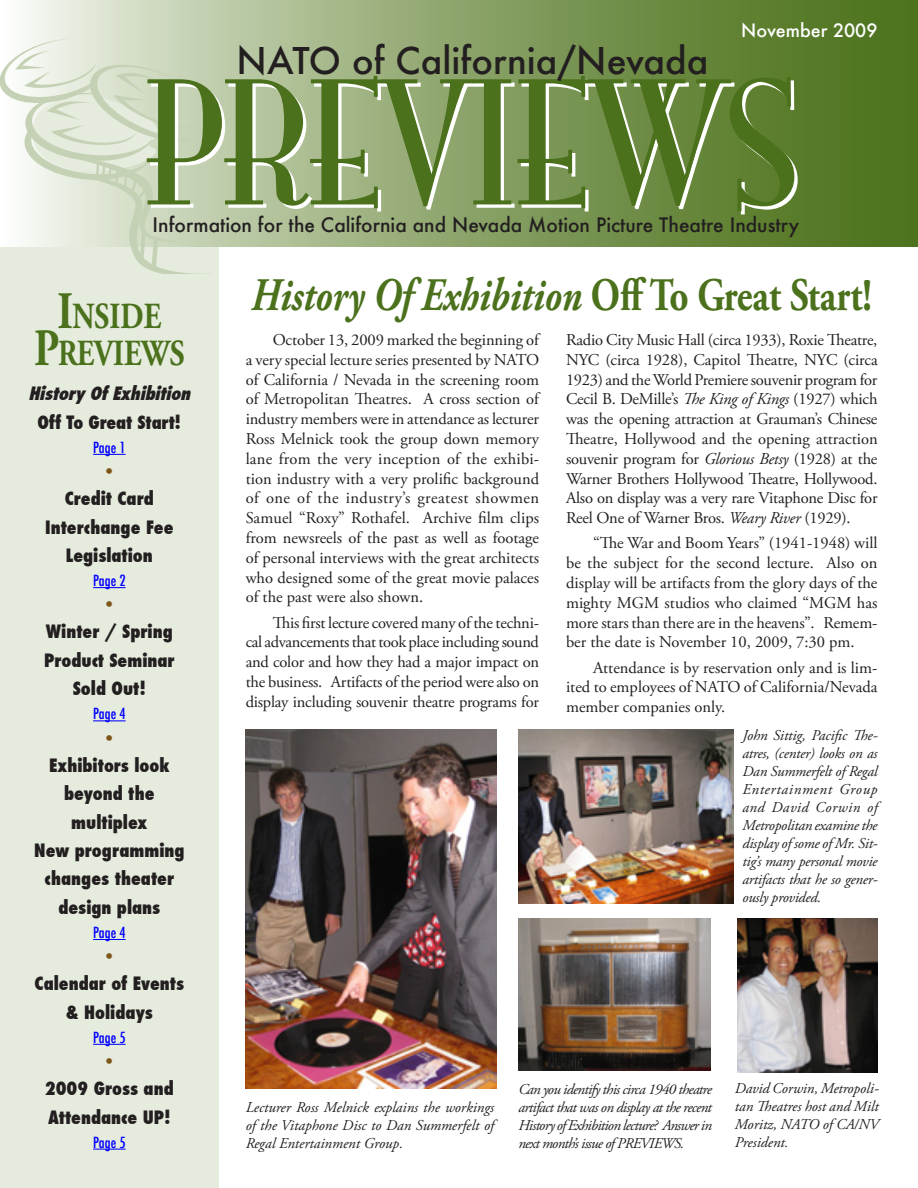
<style>
.page{position:relative;width:918px;height:1188px;background:#fff}
.page>*{position:absolute;margin:0;border:0;box-sizing:border-box;transform-origin:0 0}
.Headline{font:italic 700 46.5px "Adobe Garamond Pro";color:#4b711c;scale:.8 1}
.Subhead_1{font:700 36.75px/37.5px "Adobe Garamond Pro";color:#4b711c;text-align:center;scale:.8 1}
.t1{font:500 36px "Futura";color:#231f20}
.t2{font:500 19.5px "Futura";color:#231f20}
.List_2{font:800 condensed 18px/28.5px "Futura";color:#231f20;text-align:center}
.List_2-2{font:italic 800 condensed 18px/28.5px "Futura";color:#231f20;text-align:center}
.List_1{font:500 18px "Futura";color:#fff}
.List_2-3{font:800 condensed 18px "Futura";color:#7f5619}
.Body_text{font:16.5px/19.8px "Adobe Garamond Pro";letter-spacing:-.01em;color:#231f20;text-align:justify}
.Body_text-2{font:italic 15px/18px "Adobe Garamond Pro";letter-spacing:-.015em;color:#231f20;text-align:justify}
.List_2-4{font:500 condensed 15px "Futura";letter-spacing:-.005em;color:#00f}
.s1{font-size:52.5px}
.s2{font-style:normal}
.s3{font-style:italic}
</style>
<div class="page">
<div style="left:0;top:200px;width:219px;height:988px;background:#e5ebdd"></div>
<svg style="left:23px;top:0;width:895px;height:246px;background:#6f8d47"></svg>
<svg style="left:0;top:25px;width:798px;height:248px"></svg>
<hr style="left:93px;top:454px;width:33px;height:1px;background:#00f">
<hr style="left:93px;top:587px;width:33px;height:1px;background:#00f">
<hr style="left:93px;top:720px;width:33px;height:1px;background:#00f">
<hr style="left:93px;top:939px;width:33px;height:1px;background:#00f">
<hr style="left:93px;top:1044px;width:33px;height:1px;background:#00f">
<hr style="left:93px;top:1149px;width:33px;height:1px;background:#00f">
<img style="left:246px;top:729px;width:250px;height:360px">
<img style="left:518px;top:729px;width:215px;height:174px">
<img style="left:518px;top:918px;width:193px;height:153px">
<img style="left:737px;top:918px;width:141px;height:154px">
<p class="t1" style="left:237px;top:36px;width:473px">NATO of California/Nevada</p>
<p class="List_1" style="left:741px;top:18px;width:138px">November 2009</p>
<p class="t2" style="left:153px;top:212px;width:648px">Information for the California and Nevada Motion Picture Theatre Industry</p>
<p class="Subhead_1" style="left:34px;top:298px;width:190px"><span class="s1">I</span>NSIDE<br><span class="s1">P</span>REVIEWS</p>
<p class="List_2-2" style="left:28px;top:380px;width:169px">HistoryOfExhibition<br><span class="s2">Off To Great Start!</span></p>
<p class="List_2-4" style="left:93px;top:438px;width:34px">Page 1</p>
<p class="List_2-3" style="left:103px;top:459px;width:15px">•</p>
<p class="List_2" style="left:45px;top:484px;width:130px">Credit Card<br>Interchange Fee<br>Legislation</p>
<p class="List_2-4" style="left:93px;top:571px;width:34px">Page 2</p>
<p class="List_2-3" style="left:103px;top:593px;width:15px">•</p>
<p class="List_2" style="left:44px;top:618px;width:132px">Winter / Spring<br>Product Seminar<br>Sold Out!</p>
<p class="List_2-4" style="left:93px;top:704px;width:34px">Page 4</p>
<p class="List_2-3" style="left:103px;top:726px;width:15px">•</p>
<p class="List_2" style="left:49px;top:751px;width:122px">Exhibitors look beyond the multiplex</p>
<p class="List_2" style="left:34px;top:836px;width:152px">New programming changes theater design plans</p>
<p class="List_2-4" style="left:93px;top:923px;width:34px">Page 4</p>
<p class="List_2-3" style="left:103px;top:944px;width:15px">•</p>
<p class="List_2" style="left:35px;top:969px;width:151px">Calendar of Events &amp; Holidays</p>
<p class="List_2-4" style="left:93px;top:1028px;width:34px">Page 5</p>
<p class="List_2-3" style="left:103px;top:1049px;width:15px">•</p>
<p class="List_2" style="left:45px;top:1074px;width:130px;text-align:left">2009 Gross and<br>Attendance UP!</p>
<p class="List_2-4" style="left:93px;top:1132px;width:34px">Page 5</p>
<p class="Headline" style="left:251px;top:268px;width:778px">History Of Exhibition <span class="s2">Off To Great Start!</span></p>
<p class="Body_text" style="left:246px;top:330px;width:295px;text-indent:27px">October 13, 2009 marked the beginning of a very special lecture series presented by NATO of California / Nevada in the screening room of Metropolitan Theatres. A cross section of industry members were in attendance as lecturer Ross Melnick took the group down memory lane from the very inception of the exhibi&shy;tion industry with a very prolific background of one of the industry’s greatest showmen Samuel “Roxy” Rothafel. Archive film clips from newsreels of the past as well as footage of personal interviews with the great architects who designed some of the great movie palaces of the past were also shown.</p>
<p class="Body_text" style="left:246px;top:613px;width:295px;text-indent:27px">This first lecture covered many of the techni&shy;cal advancements that took place including sound and color and how they had a major impact on the business. Artifacts of the period were also on display including souvenir theatre programs for</p>
<p class="Body_text" style="left:566px;top:330px;width:313px">Radio City Music Hall (circa 1933), Roxie Theatre, NYC (circa 1928), Capitol Theatre, NYC (circa 1923) and the World Premiere souvenir program for Cecil B. DeMille’s <span class="s3">The King of Kings</span> (1927) which was the opening attraction at Grauman’s Chinese Theatre, Hollywood and the opening attraction souvenir program for <span class="s3">Glorious Betsy</span> (1928) at the Warner Brothers Hollywood Theatre, Hollywood.<br>Also on display was a very rare Vitaphone Disc for Reel One of Warner Bros. <span class="s3">Weary River</span> (1929).</p>
<p class="Body_text" style="left:566px;top:534px;width:313px;text-indent:27px">“The War and Boom Years” (1941-1948) will be the subject for the second lecture. Also on display will be artifacts from the glory days of the mighty MGM studios who claimed “MGM has more stars than there are in the heavens”. Remem&shy;ber the date is November 10, 2009, 7:30 pm.</p>
<p class="Body_text" style="left:566px;top:658px;width:313px;text-indent:27px">Attendance is by reservation only and is lim&shy;ited to employees of NATO of California/Nevada member companies only.</p>
<p class="Body_text-2" style="left:742px;top:727px;width:137px">John Sittig, Pacific The&shy;atres, (center) looks on as Dan Summerfelt of Regal Entertainment Group and David Corwin of Metropolitan examine the display of some of Mr. Sit&shy;tig’s many personal movie artifacts that he so gener&shy;ously provided.</p>
<p class="Body_text-2" style="left:246px;top:1099px;width:250px">Lecturer Ross Melnick explains the workings of the Vitaphone Disc to Dan Summerfelt of Regal Entertainment Group.</p>
<p class="Body_text-2" style="left:518px;top:1080px;width:195px">Can you identify this circa 1940 theatre artifact that was on display at the recent History of Exhibition lecture? Answer in next month’s issue of PREVIEWS.</p>
<p class="Body_text-2" style="left:735px;top:1080px;width:146px">David Corwin, Metropoli&shy;tan Theatres host and Milt Moritz, NATO of CA/NV President.</p>
</div>
